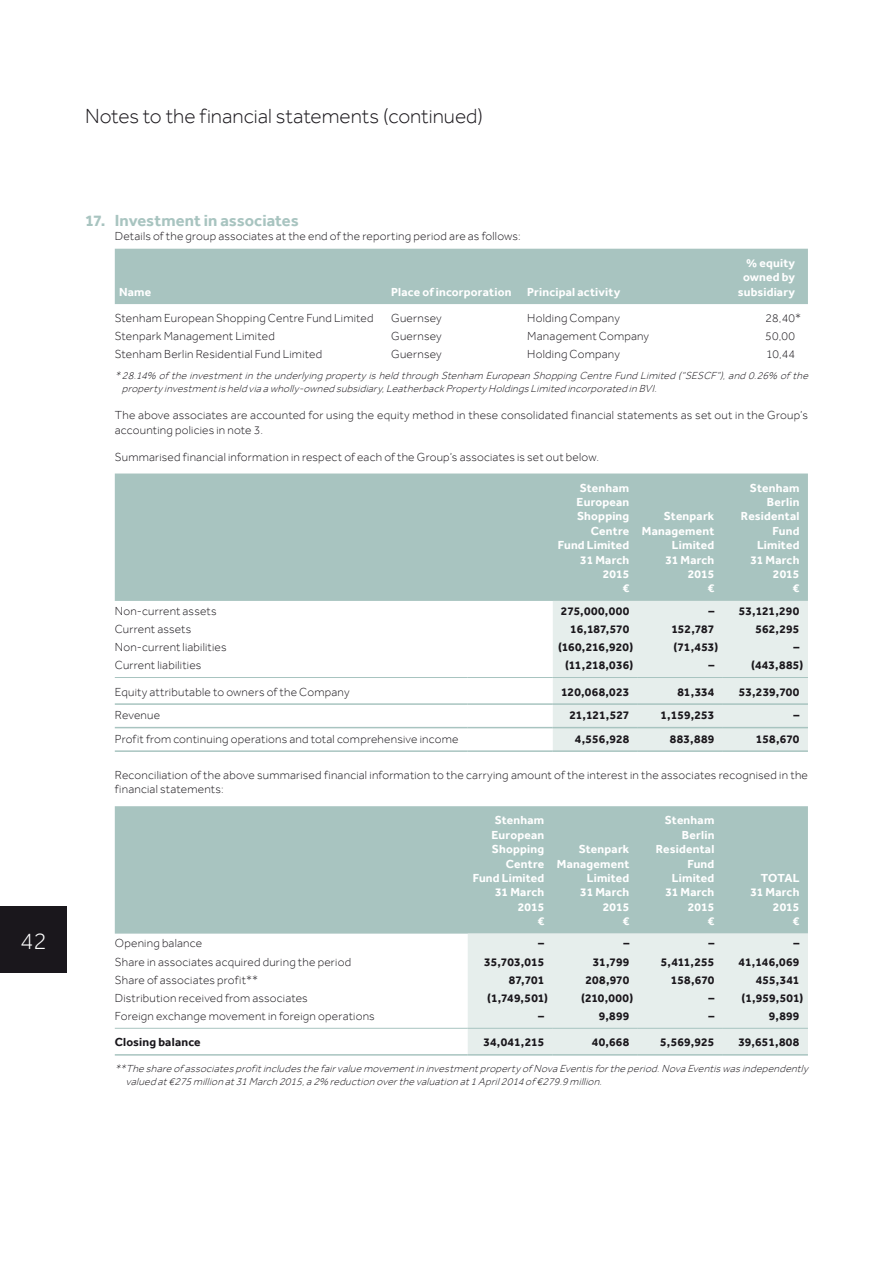
<style>
.page{position:relative;width:893px;height:1263px;background:#fff}
.page>*{position:absolute;margin:0;border:0;box-sizing:border-box;transform-origin:0 0}
.t1{font:300 24.3px "Effra";color:#fff}
.t2{font:300 21px "Effra";color:#1a171c}
.t3{font:700 16.5px "Effra";color:#a8c4c0}
.t4{font:300 12px/14.4px "Effra";letter-spacing:.015em;color:#1a171c}
.t5{font:700 12px/14.4px "Effra";letter-spacing:.015em;color:#fff;text-align:right}
.t6{font:700 12px "Effra";letter-spacing:.01em;color:#1a171c}
.t7{font:700 12px "Effra";letter-spacing:.045em;color:#1a171c}
.t8{font:italic 300 10.5px/12.6px "Effra";color:#1a171c}
</style>
<div class="page">
<div style="left:0;top:906px;width:67px;height:67px;background:#1a171c"></div>
<div style="left:115px;top:249px;width:693px;height:55px;background:#a8c4c0"></div>
<div style="left:115px;top:473px;width:693px;height:128px;background:#a8c4c0"></div>
<div style="left:553px;top:601px;width:255px;height:149px;background:#e6eeec"></div>
<hr style="left:115px;top:677px;width:353px;height:1px;background:#a8c4c0">
<hr style="left:468px;top:677px;width:85px;height:1px;background:#a8c4c0">
<hr style="left:553px;top:677px;width:85px;height:1px;background:#a8c4c0">
<hr style="left:638px;top:677px;width:85px;height:1px;background:#a8c4c0">
<hr style="left:723px;top:677px;width:85px;height:1px;background:#a8c4c0">
<hr style="left:115px;top:703px;width:353px;height:2px;background:#a8c4c0">
<hr style="left:468px;top:703px;width:85px;height:2px;background:#a8c4c0">
<hr style="left:553px;top:703px;width:85px;height:2px;background:#a8c4c0">
<hr style="left:638px;top:703px;width:85px;height:2px;background:#a8c4c0">
<hr style="left:723px;top:703px;width:85px;height:2px;background:#a8c4c0">
<hr style="left:115px;top:727px;width:353px;height:1px;background:#a8c4c0">
<hr style="left:468px;top:727px;width:85px;height:1px;background:#a8c4c0">
<hr style="left:553px;top:727px;width:85px;height:1px;background:#a8c4c0">
<hr style="left:638px;top:727px;width:85px;height:1px;background:#a8c4c0">
<hr style="left:723px;top:727px;width:85px;height:1px;background:#a8c4c0">
<hr style="left:115px;top:750px;width:353px;height:2px;background:#a8c4c0">
<hr style="left:468px;top:750px;width:85px;height:2px;background:#a8c4c0">
<hr style="left:553px;top:750px;width:85px;height:2px;background:#a8c4c0">
<hr style="left:638px;top:750px;width:85px;height:2px;background:#a8c4c0">
<hr style="left:723px;top:750px;width:85px;height:2px;background:#a8c4c0">
<div style="left:115px;top:806px;width:693px;height:128px;background:#a8c4c0"></div>
<div style="left:468px;top:934px;width:340px;height:120px;background:#e6eeec"></div>
<hr style="left:115px;top:1028px;width:353px;height:1px;background:#a8c4c0">
<hr style="left:468px;top:1028px;width:85px;height:1px;background:#a8c4c0">
<hr style="left:553px;top:1028px;width:85px;height:1px;background:#a8c4c0">
<hr style="left:638px;top:1028px;width:85px;height:1px;background:#a8c4c0">
<hr style="left:723px;top:1028px;width:85px;height:1px;background:#a8c4c0">
<hr style="left:115px;top:1054px;width:353px;height:1px;background:#a8c4c0">
<hr style="left:468px;top:1054px;width:85px;height:1px;background:#a8c4c0">
<hr style="left:553px;top:1054px;width:85px;height:1px;background:#a8c4c0">
<hr style="left:638px;top:1054px;width:85px;height:1px;background:#a8c4c0">
<hr style="left:723px;top:1054px;width:85px;height:1px;background:#a8c4c0">
<h1 class="t1" style="left:20px;top:927px;width:28px">42</h1>
<h2 class="t2" style="left:85px;top:104px;width:399px">Notes to the financial statements (continued)</h2>
<h3 class="t3" style="left:85px;top:210px;width:215px">17. Investment in associates</h3>
<p class="t4" style="left:115px;top:229px;width:407px">Details of the group associates at the end of the reporting period are as follows:</p>
<p class="t5" style="left:119px;top:284px;width:34px">Name</p>
<p class="t5" style="left:391px;top:284px;width:122px">Place of incorporation</p>
<p class="t5" style="left:527px;top:284px;width:95px">Principal activity</p>
<p class="t5" style="left:738px;top:255px;width:59px">% equity owned by subsidiary</p>
<p class="t4" style="left:115px;top:311px;width:260px">Stenham European Shopping Centre Fund Limited</p>
<p class="t4" style="left:391px;top:311px;width:52px">Guernsey</p>
<p class="t4" style="left:527px;top:311px;width:94px">Holding Company</p>
<p class="t4" style="left:766px;top:311px;width:37px">28,40*</p>
<p class="t4" style="left:115px;top:329px;width:161px">Stenpark Management Limited</p>
<p class="t4" style="left:391px;top:329px;width:52px">Guernsey</p>
<p class="t4" style="left:527px;top:329px;width:123px">Management Company</p>
<p class="t4" style="left:765px;top:329px;width:31px">50,00</p>
<p class="t4" style="left:115px;top:347px;width:209px">Stenham Berlin Residential Fund Limited</p>
<p class="t4" style="left:391px;top:347px;width:52px">Guernsey</p>
<p class="t4" style="left:527px;top:347px;width:94px">Holding Company</p>
<p class="t4" style="left:766px;top:347px;width:30px">10,44</p>
<p class="t8" style="left:122px;top:370px;width:691px;text-indent:-7px">*28.14% of the investment in the underlying property is held through Stenham European Shopping Centre Fund Limited (“SESCF”), and 0.26% of the propertyinvestmentisheldviaawholly-ownedsubsidiary,LeatherbackPropertyHoldingsLimitedincorporatedinBVI.</p>
<p class="t4" style="left:115px;top:408px;width:695px">The above associates are accounted for using the equity method in these consolidated financial statements as set out in the Group’s accounting policies in note 3.</p>
<p class="t4" style="left:115px;top:449px;width:486px">Summarised financial information in respect of each of the Group’s associates is set out below.</p>
<p class="t5" style="left:558px;top:480px;width:73px">Stenham<br>European<br>Shopping<br>Centre<br>Fund Limited<br>31 March<br>2015<br>€</p>
<p class="t5" style="left:741px;top:480px;width:60px">Stenham<br>Berlin<br>Residental<br>Fund<br>Limited<br>31 March<br>2015<br>€</p>
<p class="t5" style="left:642px;top:509px;width:74px">Stenpark<br>Management<br>Limited<br>31 March<br>2015<br>€</p>
<p class="t4" style="left:115px;top:603px;width:103px">Non-current assets</p>
<p class="t7" style="left:561px;top:603px;width:70px">275,000,000</p>
<p class="t6" style="left:708px;top:603px;width:93px">– 53,121,290</p>
<p class="t4" style="left:115px;top:622px;width:78px">Current assets</p>
<p class="t6" style="left:570px;top:621px;width:61px">16,187,570</p>
<p class="t6" style="left:671px;top:621px;width:45px">152,787</p>
<p class="t6" style="left:755px;top:621px;width:46px">562,295</p>
<p class="t4" style="left:115px;top:640px;width:113px">Non-current liabilities</p>
<p class="t6" style="left:558px;top:640px;width:77px">(160,216,920)</p>
<p class="t6" style="left:674px;top:640px;width:46px">(71,453)</p>
<p class="t6" style="left:793px;top:640px;width:7px">–</p>
<p class="t4" style="left:115px;top:658px;width:88px">Current liabilities</p>
<p class="t6" style="left:565px;top:658px;width:70px">(11,218,036)</p>
<p class="t6" style="left:708px;top:658px;width:7px">–</p>
<p class="t6" style="left:751px;top:658px;width:54px">(443,885)</p>
<p class="t4" style="left:115px;top:684px;width:236px">Equity attributable to owners of the Company</p>
<p class="t6" style="left:561px;top:684px;width:70px">120,068,023</p>
<p class="t6" style="left:677px;top:684px;width:39px">81,334</p>
<p class="t6" style="left:739px;top:684px;width:62px">53,239,700</p>
<p class="t4" style="left:115px;top:708px;width:47px">Revenue</p>
<p class="t6" style="left:569px;top:708px;width:61px">21,121,527</p>
<p class="t6" style="left:660px;top:708px;width:55px">1,159,253</p>
<p class="t6" style="left:793px;top:708px;width:7px">–</p>
<p class="t4" style="left:115px;top:731px;width:345px">Profit from continuing operations and total comprehensive income</p>
<p class="t6" style="left:575px;top:731px;width:56px">4,556,928</p>
<p class="t6" style="left:670px;top:731px;width:46px">883,889</p>
<p class="t6" style="left:756px;top:731px;width:45px">158,670</p>
<p class="t4" style="left:115px;top:768px;width:695px">Reconciliation of the above summarised financial information to the carrying amount of the interest in the associates recognised in the financial statements:</p>
<p class="t5" style="left:473px;top:813px;width:73px">Stenham<br>European<br>Shopping<br>Centre<br>Fund Limited<br>31 March<br>2015<br>€</p>
<p class="t5" style="left:656px;top:813px;width:60px">Stenham<br>Berlin<br>Residental<br>Fund<br>Limited<br>31 March<br>2015<br>€</p>
<p class="t5" style="left:557px;top:842px;width:74px">Stenpark<br>Management<br>Limited<br>31 March<br>2015<br>€</p>
<p class="t5" style="left:750px;top:870px;width:51px">TOTAL<br>31 March<br>2015<br>€</p>
<p class="t4" style="left:115px;top:936px;width:89px">Opening balance</p>
<p class="t6" style="left:538px;top:936px;width:7px">–</p>
<p class="t6" style="left:623px;top:936px;width:7px">–</p>
<p class="t6" style="left:708px;top:936px;width:7px">–</p>
<p class="t6" style="left:793px;top:936px;width:7px">–</p>
<p class="t4" style="left:115px;top:954px;width:238px">Share in associates acquired during the period</p>
<p class="t6" style="left:484px;top:954px;width:62px">35,703,015</p>
<p class="t6" style="left:593px;top:954px;width:38px">31,799</p>
<p class="t6" style="left:661px;top:954px;width:55px">5,411,255</p>
<p class="t6" style="left:738px;top:954px;width:62px">41,146,069</p>
<p class="t4" style="left:115px;top:972px;width:145px">Share of associates profit**</p>
<p class="t6" style="left:509px;top:972px;width:37px">87,701</p>
<p class="t6" style="left:585px;top:972px;width:45px">208,970</p>
<p class="t6" style="left:671px;top:972px;width:45px">158,670</p>
<p class="t6" style="left:756px;top:972px;width:45px">455,341</p>
<p class="t4" style="left:115px;top:990px;width:194px">Distribution received from associates</p>
<p class="t6" style="left:487px;top:990px;width:62px">(1,749,501)</p>
<p class="t6" style="left:581px;top:990px;width:54px">(210,000)</p>
<p class="t6" style="left:708px;top:990px;width:96px">– (1,959,501)</p>
<p class="t4" style="left:115px;top:1008px;width:261px">Foreign exchange movement in foreign operations</p>
<p class="t6" style="left:538px;top:1008px;width:7px">–</p>
<p class="t6" style="left:599px;top:1008px;width:32px">9,899</p>
<p class="t6" style="left:708px;top:1008px;width:7px">–</p>
<p class="t6" style="left:769px;top:1008px;width:32px">9,899</p>
<p class="t6" style="left:115px;top:1035px;width:87px">Closing balance</p>
<p class="t6" style="left:483px;top:1035px;width:62px">34,041,215</p>
<p class="t6" style="left:592px;top:1035px;width:39px">40,668</p>
<p class="t6" style="left:660px;top:1035px;width:56px">5,569,925</p>
<p class="t6" style="left:738px;top:1035px;width:63px">39,651,808</p>
<p class="t8" style="left:126px;top:1063px;width:687px;text-indent:-11px">**Theshareof associatesprofitincludesthefairvaluemovementininvestmentpropertyof NovaEventisfortheperiod.NovaEventiswasindependently valuedat€275millionat31March2015,a2% reductionoverthevaluationat1April2014of €279.9million.</p>
</div>
